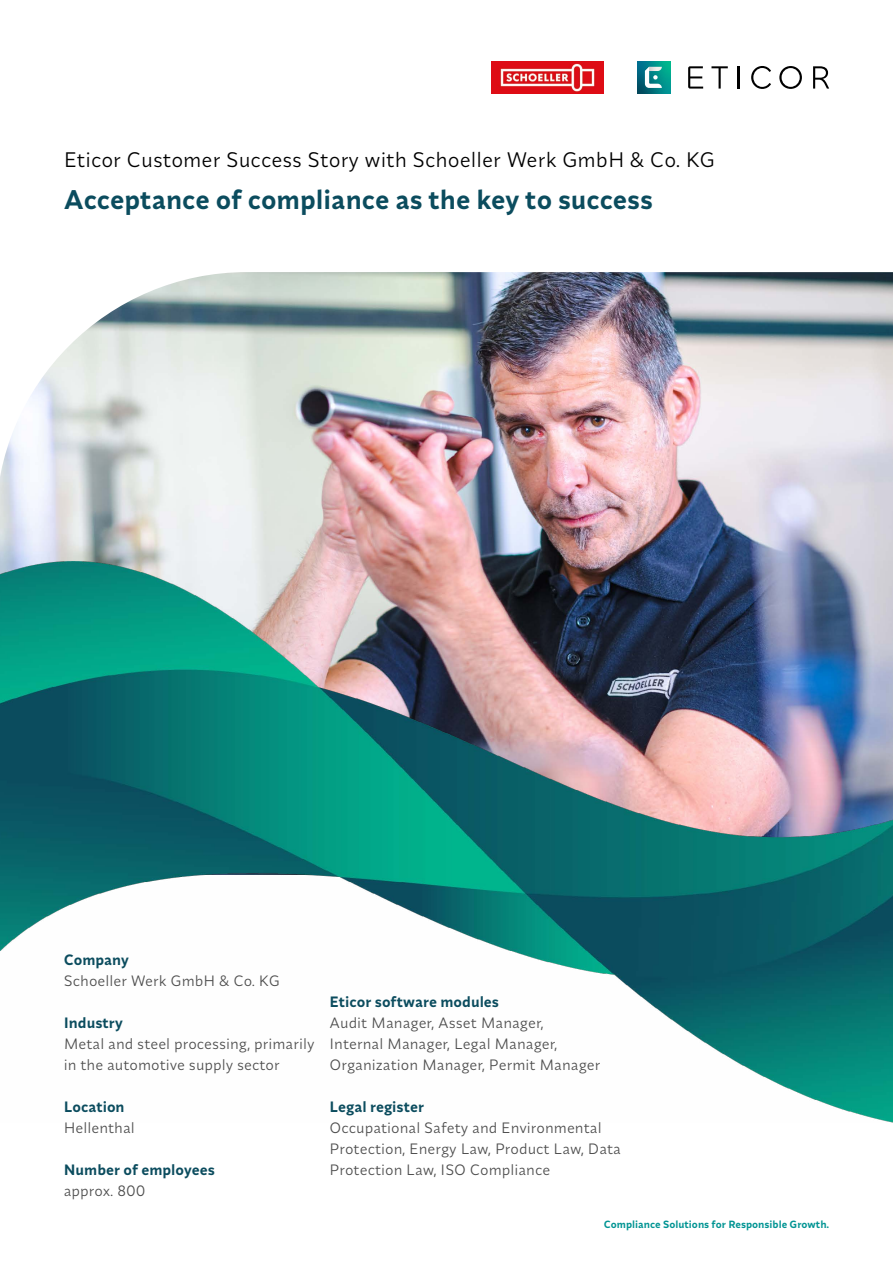
<style>
.page{position:relative;width:893px;height:1263px;background:#fff}
.page>*{position:absolute;margin:0;border:0;box-sizing:border-box;transform-origin:0 0}
.t1{font:600 27px "Synonym";color:#0b4c5e}
.t2{font:21px "Synonym";color:#000}
.t3{font:15px/21px "Synonym";color:#4d4d4d}
.t4{font:600 15px "Synonym";color:#0b4c5e}
.t5{font:600 10.5px "Synonym";color:#009493}
</style>
<div class="page">
<img style="left:0;top:523px;width:893px;height:39px">
<img style="left:0;top:272px;width:893px;height:251px">
<img style="left:0;top:562px;width:893px;height:560px">
<img style="left:492px;top:61px;width:111px;height:33px">
<svg style="left:688px;top:66px;width:15px;height:23px"></svg>
<svg style="left:711px;top:66px;width:17px;height:23px"></svg>
<hr style="left:738px;top:66px;width:2px;height:23px;background:#000">
<svg style="left:751px;top:66px;width:20px;height:23px"></svg>
<svg style="left:779px;top:66px;width:23px;height:23px"></svg>
<svg style="left:813px;top:66px;width:16px;height:23px"></svg>
<svg style="left:638px;top:61px;width:32px;height:33px"></svg>
<svg style="left:645px;top:67px;width:17px;height:21px"></svg>
<h2 class="t2" style="left:64px;top:147px;width:653px">Eticor Customer Success Story with Schoeller Werk GmbH &amp; Co. KG</h2>
<h1 class="t1" style="left:64px;top:182px;width:591px">Acceptance of compliance as the key to success</h1>
<p class="t4" style="left:64px;top:950px;width:67px">Company</p>
<p class="t3" style="left:64px;top:970px;width:218px">Schoeller Werk GmbH &amp; Co. KG</p>
<p class="t4" style="left:64px;top:1013px;width:60px">Industry</p>
<p class="t3" style="left:64px;top:1033px;width:252px">Metal and steel processing, primarily in the automotive supply sector</p>
<p class="t4" style="left:64px;top:1097px;width:62px">Location</p>
<p class="t3" style="left:64px;top:1117px;width:73px">Hellenthal</p>
<p class="t4" style="left:64px;top:1160px;width:153px">Number of employees</p>
<p class="t3" style="left:64px;top:1180px;width:83px">approx. 800</p>
<p class="t4" style="left:330px;top:992px;width:171px">Eticor software modules</p>
<p class="t3" style="left:330px;top:1012px;width:272px">Audit Manager, Asset Manager,<br>Internal Manager, Legal Manager,<br>Organization Manager, Permit Manager</p>
<p class="t4" style="left:330px;top:1097px;width:96px">Legal register</p>
<p class="t3" style="left:330px;top:1117px;width:293px">Occupational Safety and Environmental<br>Protection, Energy Law, Product Law, Data<br>Protection Law, ISO Compliance</p>
<p class="t5" style="left:604px;top:1217px;width:227px">Compliance Solutions for Responsible Growth.</p>
</div>
